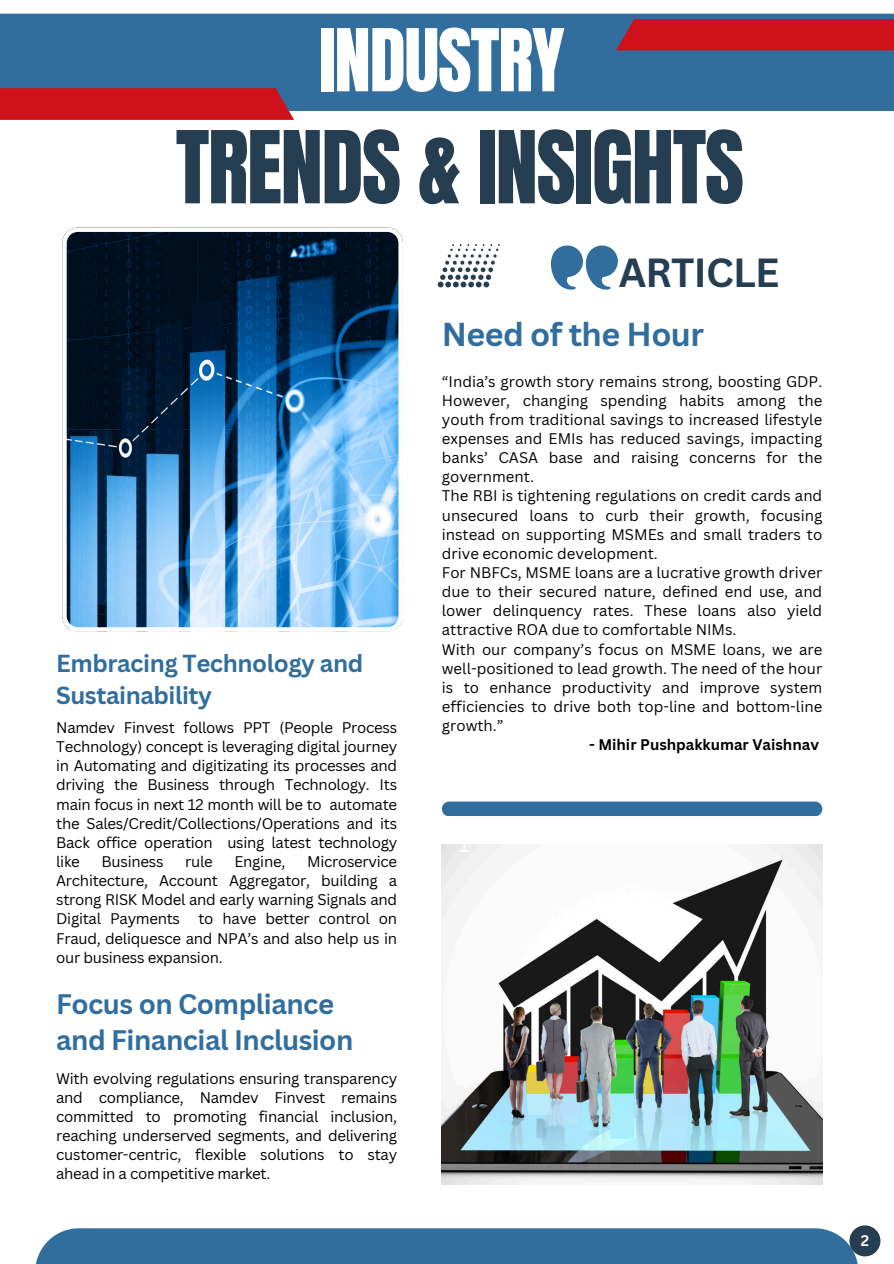
<style>
.page{position:relative;width:894px;height:1264px;background:#fff}
.page>*{position:absolute;margin:0;border:0;box-sizing:border-box;transform-origin:0 0}
.t1{font:85.35px "Anton";letter-spacing:-.02em;color:#263e51}
.t2{font:73.5px "Anton";letter-spacing:-.02em;color:#fff}
.t3{font:700 39.6px "Canva Sans";letter-spacing:-.02em;color:#263e51}
.t4{font:700 32.25px "Canva Sans";letter-spacing:-.02em;color:#316e9e}
.t5{font:700 27.45px/36px "Canva Sans";letter-spacing:-.02em;color:#316e9e}
.t6{font:700 24px/31.5px "Canva Sans";letter-spacing:-.02em;color:#316e9e}
.t7{font:15px/19.2px "Canva Sans";color:#000;text-align:justify}
.t8{font:700 15px "Canva Sans";color:#000}
.t9{font:15px "Canva Sans";letter-spacing:-.02em;color:#000}
.t10{font:700 15px "Canva Sans";color:#fbfbfb}
</style>
<div class="page">
<div style="left:0;top:14px;width:893px;height:97px;background:#316e9e"></div>
<svg style="left:442px;top:801px;width:380px;height:15px"></svg>
<svg style="left:62px;top:227px;width:341px;height:404px"></svg>
<svg style="left:551px;top:245px;width:66px;height:44px"></svg>
<svg style="left:437px;top:244px;width:62px;height:44px"></svg>
<div style="left:35px;top:1228px;width:823px;height:35px;background:#316e9e"></div>
<img style="left:442px;top:845px;width:380px;height:339px">
<div style="left:0;top:88px;width:294px;height:32px;background:#ce111b"></div>
<svg style="left:615px;top:19px;width:19px;height:31px"></svg>
<div style="left:634px;top:19px;width:259px;height:31px;background:#ce111b"></div>
<div style="left:849px;top:1225px;width:31px;height:31px;background:#263e51;border-radius:50%"></div>
<p class="t2" style="left:319px;top:8px;width:247px">INDUSTRY</p>
<h5 class="t1" style="left:176px;top:106px;width:570px">TRENDS &amp; INSIGHTS</h5>
<p class="t3" style="left:618px;top:244px;width:162px">ARTICLE</p>
<p class="t6" style="left:56px;top:647px;width:308px">Embracing Technology and<br>Sustainability</p>
<h1 class="t7" style="left:56px;top:717px;width:342px">Namdev Finvest follows PPT (People Process Technology) concept is leveraging digital journey in Automating and digitizating its processes and driving the Business through Technology. Its main focus in next 12 month will be to automate the Sales/Credit/Collections/Operations and its Back office operation using latest technology like</h1>
<h1 class="t7" style="left:56px;top:851px;width:342px;text-indent:251px">Microservice Architecture, Account Aggregator, building a strong RISK Model and early warning Signals and Digital Payments to have better control on Fraud, deliquesce and NPA’s and also help us in our business expansion.</h1>
<h1 class="t9" style="left:102px;top:851px;width:63px">Business</h1>
<h1 class="t7" style="left:185px;top:851px;width:29px">rule</h1>
<h1 class="t7" style="left:234px;top:851px;width:52px">Engine,</h1>
<h6 class="t5" style="left:56px;top:985px;width:298px">Focus on Compliance and Financial Inclusion</h6>
<p class="t7" style="left:56px;top:1068px;width:342px">With evolving regulations ensuring transparency and compliance, Namdev Finvest remains committed to promoting financial inclusion, reaching underserved segments, and delivering customer-centric, flexible solutions to stay ahead in a competitive market.</p>
<p class="t4" style="left:442px;top:311px;width:263px">Need of the Hour</p>
<p class="t7" style="left:442px;top:371px;width:382px">“India’s growth story remains strong, boosting GDP.<br>However, changing spending habits among the youth from traditional savings to increased lifestyle expenses and EMIs has reduced savings, impacting banks’ CASA base and raising concerns for the government.</p>
<p class="t7" style="left:442px;top:486px;width:382px">The RBI is tightening regulations on credit cards and unsecured loans to curb their growth, focusing instead on supporting MSMEs and small traders to drive economic development.</p>
<h3 class="t7" style="left:442px;top:562px;width:382px">For NBFCs, MSME loans are a lucrative growth driver due to their secured nature, defined end use, and lower delinquency rates. These loans also yield attractive ROA due to comfortable NIMs.</h3>
<h4 class="t7" style="left:442px;top:639px;width:382px">With our company’s focus on MSME loans, we are well-positioned to lead growth. The need of the hour is to enhance productivity and improve system efficiencies to drive both top-line and bottom-line growth.”</h4>
<p class="t8" style="left:589px;top:734px;width:231px">- Mihir Pushpakkumar Vaishnav</p>
<p class="t10" style="left:860px;top:1230px;width:10px">2</p>
</div>
